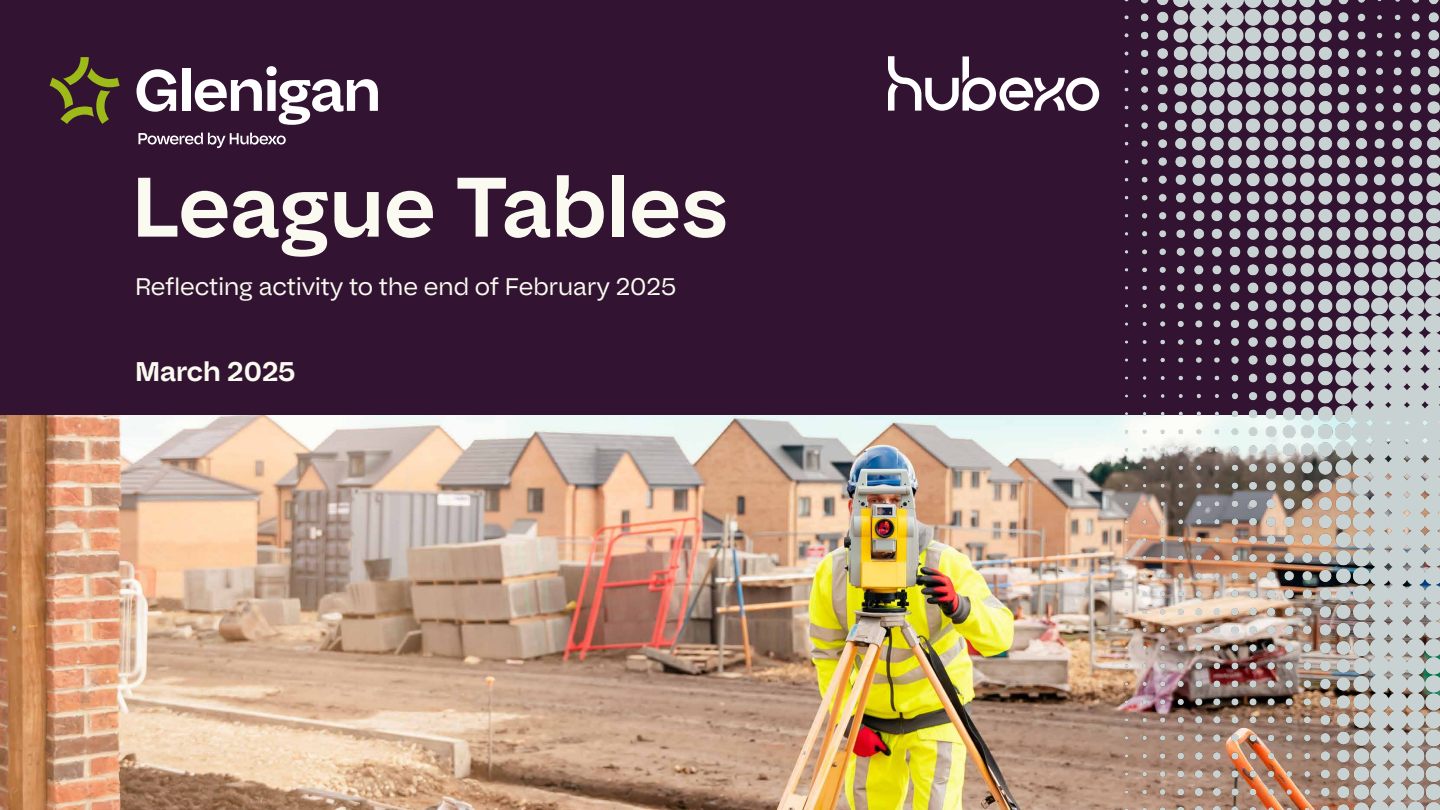
<style>
.page{position:relative;width:1440px;height:810px;background:#321432}
.page>*{position:absolute;margin:0;border:0;box-sizing:border-box;transform-origin:0 0}
.t1{font:700 84.15px "Bauziet";color:#fafaf0}
.t2{font:700 27px "Bauziet";color:#fafaf0}
.t3{font:500 24px "Bauziet";color:#fafaf0}
</style>
<div class="page">
<img style="left:0;top:416px;width:1118px;height:394px">
<svg style="left:50px;top:57px;width:70px;height:67px"></svg>
<svg style="left:138px;top:133px;width:148px;height:15px"></svg>
<svg style="left:137px;top:69px;width:39px;height:43px"></svg>
<div style="left:183px;top:68px;width:8px;height:43px;background:#fff"></div>
<svg style="left:195px;top:66px;width:183px;height:59px"></svg>
<img style="left:1118px;top:0;width:322px;height:810px">
<svg style="left:888px;top:56px;width:211px;height:55px"></svg>
<h1 class="t1" style="left:132px;top:152px;width:598px">League Tables</h1>
<p class="t3" style="left:135px;top:271px;width:543px">Reflecting activity to the end of February 2025</p>
<p class="t2" style="left:135px;top:354px;width:162px">March 2025</p>
</div>
